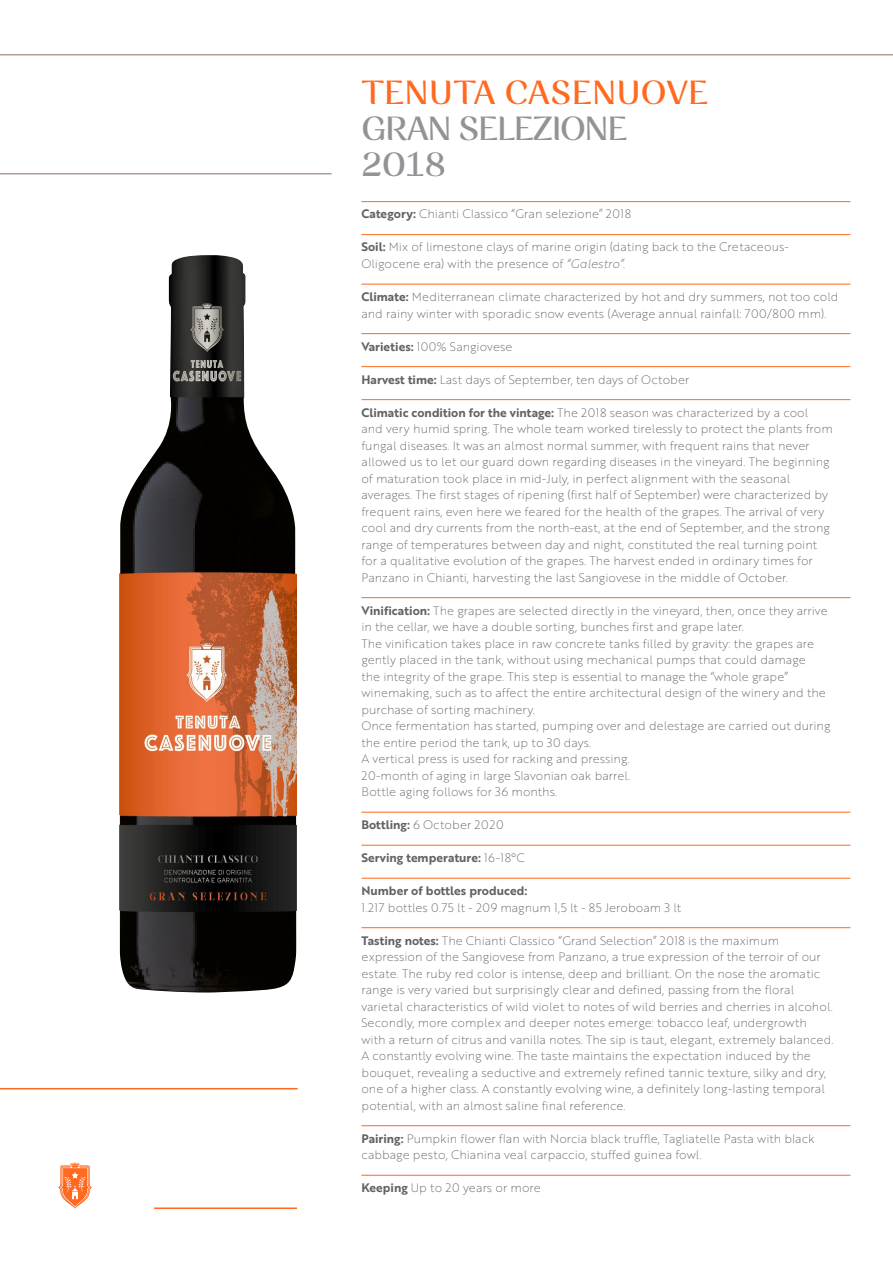
<style>
.page{position:relative;width:893px;height:1263px;background:#fff}
.page>*{position:absolute;margin:0;border:0;box-sizing:border-box;transform-origin:0 0}
.t1{font:500 36px "Rossanova";letter-spacing:-.04em;color:#939296}
.t2{font:500 36px "Rossanova";color:#ff6a20}
.List_Paragraph{font:12px/16.5px "Brother 1816 Thin";color:#636366}
.List_Paragraph-2{font:12px "Brother 1816 Bold";color:#636366}
.List_Paragraph-3{font:12px "Brother 1816 Thin";letter-spacing:.025em;color:#636366}
.s1{font-family:"Brother 1816 Bold"}
.s2{font-family:"Brother 1816 Thin Italic"}
.s3{font-family:"Brother 1816 Thin"}
</style>
<div class="page">
<hr style="left:0;top:1088px;width:298px;height:1px;background:#ff6a20">
<hr style="left:154px;top:1207px;width:143px;height:2px;background:#ff6a20">
<svg style="left:58px;top:1163px;width:34px;height:45px"></svg>
<hr style="left:361px;top:201px;width:489px;height:1px;background:#ff6a20">
<hr style="left:361px;top:234px;width:489px;height:1px;background:#ff6a20">
<hr style="left:361px;top:284px;width:489px;height:1px;background:#ff6a20">
<hr style="left:361px;top:333px;width:489px;height:1px;background:#ff6a20">
<hr style="left:361px;top:366px;width:489px;height:1px;background:#ff6a20">
<hr style="left:361px;top:399px;width:489px;height:1px;background:#ff6a20">
<hr style="left:361px;top:597px;width:489px;height:1px;background:#ff6a20">
<hr style="left:361px;top:812px;width:489px;height:1px;background:#ff6a20">
<hr style="left:361px;top:845px;width:489px;height:1px;background:#ff6a20">
<hr style="left:361px;top:878px;width:489px;height:1px;background:#ff6a20">
<hr style="left:361px;top:927px;width:489px;height:1px;background:#ff6a20">
<hr style="left:361px;top:1125px;width:489px;height:1px;background:#ff6a20">
<hr style="left:361px;top:1175px;width:489px;height:1px;background:#ff6a20">
<hr style="left:0;top:173px;width:332px;height:1px;background:#b39f95">
<hr style="left:0;top:54px;width:893px;height:2px;background:#b39f95">
<img style="left:119px;top:255px;width:178px;height:737px">
<p class="t2" style="left:361px;top:70px;width:348px">TENUTA CASENUOVE</p>
<p class="t1" style="left:361px;top:106px;width:268px">GRAN SELEZIONE</p>
<p class="t1" style="left:361px;top:142px;width:86px">2018</p>
<p class="List_Paragraph" style="left:361px;top:205px;width:271px"><span class="s1">Category:</span> Chianti Classico “Gran selezione” 2018</p>
<p class="List_Paragraph" style="left:361px;top:238px;width:429px"><span class="s1">Soil:</span> Mix of limestone clays of marine origin (dating back to the Cretaceous-<br>Oligocene era) with the presence of <span class="s2">“Galestro”</span>.</p>
<p class="List_Paragraph" style="left:361px;top:288px;width:479px"><span class="s1">Climate:</span> Mediterranean climate characterized by hot and dry summers, not too cold and rainy winter with sporadic snow events (Average annual rainfall: 700/800 mm).</p>
<p class="List_Paragraph" style="left:361px;top:337px;width:152px"><span class="s1">Varieties:</span> 100% Sangiovese</p>
<p class="List_Paragraph" style="left:361px;top:370px;width:329px"><span class="s1">Harvest time:</span> Last days of September, ten days of October</p>
<p class="List_Paragraph" style="left:361px;top:403px;width:473px"><span class="s1">Climatic condition for the vintage:</span> The 2018 season was characterized by a cool and very humid spring. The whole team worked tirelessly to protect the plants from fungal diseases. It was an almost normal summer, with frequent rains that never allowed us to let our guard down regarding diseases in the vineyard. The beginning of maturation took place in mid-July, in perfect alignment with the seasonal averages. The first stages of ripening (first half of September) were characterized by frequent rains, even here we feared for the health of the grapes. The arrival of very cool and dry currents from the north-east, at the end of September, and the strong range of temperatures between day and night, constituted the real turning point for a qualitative evolution of the grapes. The harvest ended in ordinary times for Panzano in Chianti, harvesting the last Sangiovese in the middle of October.</p>
<p class="List_Paragraph" style="left:361px;top:601px;width:468px"><span class="s1">Vinification:</span> The grapes are selected directly in the vineyard, then, once they arrive in the cellar, we have a double sorting, bunches first and grape later.</p>
<p class="List_Paragraph" style="left:361px;top:634px;width:466px">The vinification takes place in raw concrete tanks filled by gravity: the grapes are gently placed in the tank, without using mechanical pumps that could damage the integrity of the grape. This step is essential to manage the “whole grape” winemaking, such as to affect the entire architectural design of the winery and the purchase of sorting machinery.</p>
<p class="List_Paragraph" style="left:361px;top:717px;width:470px">Once fermentation has started, pumping over and delestage are carried out during the entire period the tank, up to 30 days.</p>
<p class="List_Paragraph" style="left:361px;top:750px;width:270px">A vertical press is used for racking and pressing.</p>
<p class="List_Paragraph" style="left:361px;top:766px;width:270px">20-month of aging in large Slavonian oak barrel.</p>
<p class="List_Paragraph" style="left:361px;top:783px;width:197px">Bottle aging follows for 36 months.</p>
<p class="List_Paragraph-3" style="left:361px;top:816px;width:144px"><span class="s1">Bottling:</span> 6 October 2020</p>
<p class="List_Paragraph-2" style="left:361px;top:849px;width:165px">Serving temperature: <span class="s3">16-18°C</span></p>
<p class="List_Paragraph-2" style="left:361px;top:882px;width:167px">Number of bottles produced:</p>
<p class="List_Paragraph" style="left:361px;top:898px;width:321px">1.217 bottles 0.75 lt - 209 magnum 1,5 lt - 85 Jeroboam 3 lt</p>
<p class="List_Paragraph" style="left:361px;top:931px;width:473px"><span class="s1">Tasting notes:</span> The Chianti Classico “Grand Selection” 2018 is the maximum expression of the Sangiovese from Panzano, a true expression of the terroir of our estate. The ruby red color is intense, deep and brilliant. On the nose the aromatic range is very varied but surprisingly clear and defined, passing from the floral varietal characteristics of wild violet to notes of wild berries and cherries in alcohol.<br>Secondly, more complex and deeper notes emerge: tobacco leaf, undergrowth with a return of citrus and vanilla notes. The sip is taut, elegant, extremely balanced.<br>A constantly evolving wine. The taste maintains the expectation induced by the bouquet, revealing a seductive and extremely refined tannic texture, silky and dry, one of a higher class. A constantly evolving wine, a definitely long-lasting temporal potential, with an almost saline final reference.</p>
<p class="List_Paragraph" style="left:361px;top:1129px;width:455px"><span class="s1">Pairing:</span> Pumpkin flower flan with Norcia black truffle, Tagliatelle Pasta with black cabbage pesto, Chianina veal carpaccio, stuffed guinea fowl.</p>
<p class="List_Paragraph" style="left:361px;top:1179px;width:181px"><span class="s1">Keeping</span> Up to 20 years or more</p>
</div>
